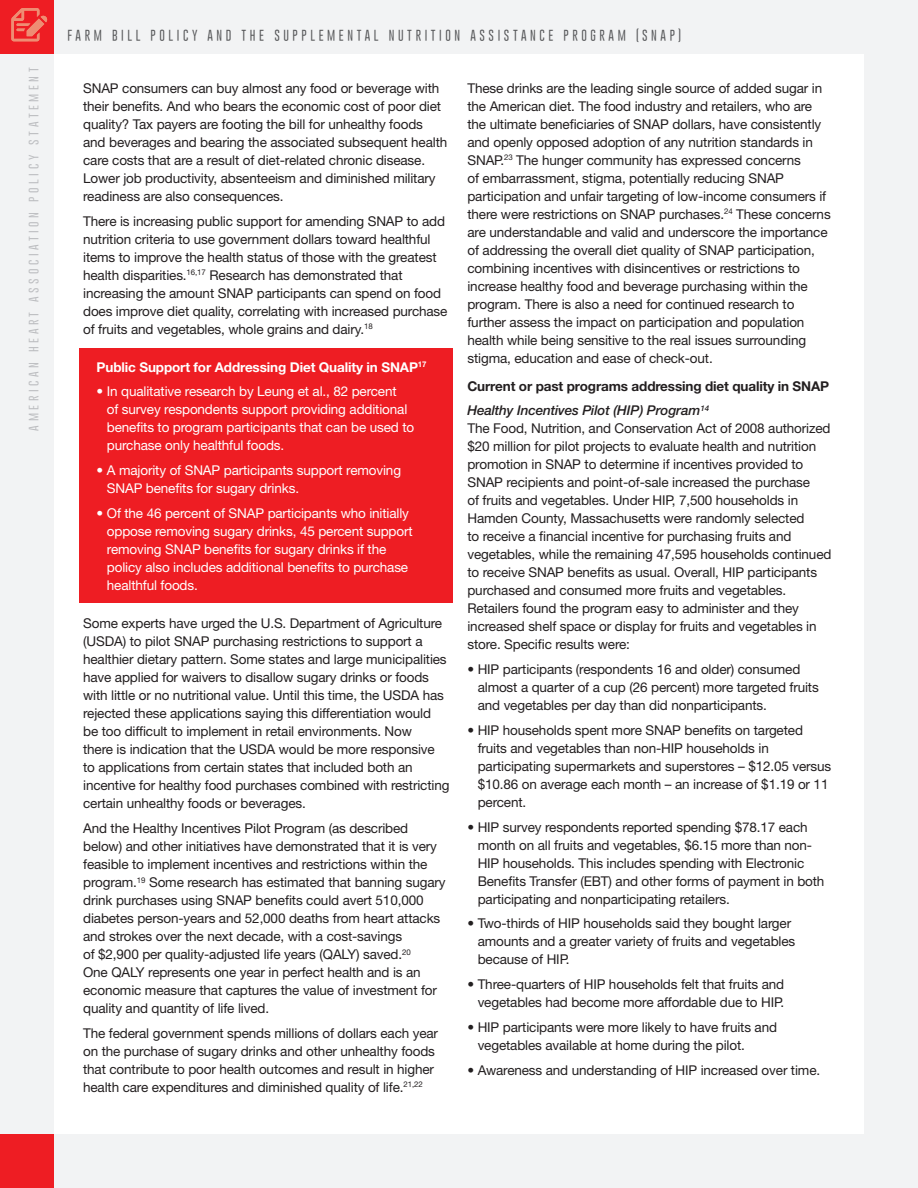
<style>
.page{position:relative;width:918px;height:1188px;background:#f2f3f4}
.page>*{position:absolute;margin:0;border:0;box-sizing:border-box;transform-origin:0 0}
.Body_Copy{font:13.5px/18px "Helvetica Neue LT Std";letter-spacing:-.01em;color:#231f20}
.Body_Copy-2{font:13.5px/18px "Helvetica Neue LT Std";letter-spacing:-.01em;color:#fff}
.Subhead{font:700 13.5px "Helvetica Neue LT Std";letter-spacing:-.01em;color:#231f20}
.Subhead-2{font:700 13.5px "Helvetica Neue LT Std";letter-spacing:-.01em;color:#fff}
.t1{font:300 12px "Gobold";letter-spacing:.3em;color:#57585a}
.t2{font:300 12px "Gobold";letter-spacing:.3em;color:#bcbdc0}
.s1{font-weight:500;font-style:italic}
</style>
<div class="page">
<div style="left:54px;top:54px;width:810px;height:1080px;background:#fff"></div>
<div style="left:0;top:0;width:54px;height:54px;background:#ee1d23"></div>
<svg style="left:11px;top:8px;width:37px;height:33px"></svg>
<div style="left:0;top:1134px;width:54px;height:54px;background:#ee1d23"></div>
<div style="left:80px;top:348px;width:373px;height:254px;background:#ee1d23"></div>
<p class="t2" style="left:26px;top:431px;width:365px;rotate:-90deg">american heart association policy statement</p>
<p class="t1" style="left:68px;top:27px;width:615px">FARM BILL POLICY AND THE SUPPLEMENTAL NUTRITION ASSISTANCE PROGRAM (SNAP)</p>
<p class="Body_Copy" style="left:83px;top:79px;width:366px">SNAP consumers can buy almost any food or beverage with their benefits. And who bears the economic cost of poor diet quality? Tax payers are footing the bill for unhealthy foods and beverages and bearing the associated subsequent health care costs that are a result of diet-related chronic disease.<br>Lower job productivity, absenteeism and diminished military readiness are also consequences.</p>
<p class="Body_Copy" style="left:83px;top:212px;width:366px">There is increasing public support for amending SNAP to add nutrition criteria to use government dollars toward healthful items to improve the health status of those with the greatest health disparities.<sup>16,17</sup> Research has demonstrated that increasing the amount SNAP participants can spend on food does improve diet quality, correlating with increased purchase of fruits and vegetables, whole grains and dairy.<sup>18</sup></p>
<p class="Subhead-2" style="left:97px;top:358px;width:331px">Public Support for Addressing Diet Quality in SNAP<sup>17</sup></p>
<p class="Body_Copy-2" style="left:107px;top:382px;width:309px;text-indent:-10px">• In qualitative research by Leung et al., 82 percent<br>of survey respondents support providing additional benefits to program participants that can be used to purchase only healthful foods.</p>
<p class="Body_Copy-2" style="left:107px;top:461px;width:296px;text-indent:-10px">• A majority of SNAP participants support removing<br>SNAP benefits for sugary drinks.</p>
<p class="Body_Copy-2" style="left:107px;top:504px;width:307px;text-indent:-10px">• Of the 46 percent of SNAP participants who initially oppose removing sugary drinks, 45 percent support removing SNAP benefits for sugary drinks if the policy also includes additional benefits to purchase healthful foods.</p>
<p class="Body_Copy" style="left:83px;top:614px;width:368px">Some experts have urged the U.S. Department of Agriculture (USDA) to pilot SNAP purchasing restrictions to support a healthier dietary pattern. Some states and large municipalities have applied for waivers to disallow sugary drinks or foods with little or no nutritional value. Until this time, the USDA has rejected these applications saying this differentiation would be too difficult to implement in retail environments. Now<br>there is indication that the USDA would be more responsive to applications from certain states that included both an incentive for healthy food purchases combined with restricting certain unhealthy foods or beverages.</p>
<p class="Body_Copy" style="left:83px;top:819px;width:364px">And the Healthy Incentives Pilot Program (as described below) and other initiatives have demonstrated that it is very feasible to implement incentives and restrictions within the program.<sup>19</sup> Some research has estimated that banning sugary drink purchases using SNAP benefits could avert 510,000 diabetes person-years and 52,000 deaths from heart attacks and strokes over the next decade, with a cost-savings<br>of $2,900 per quality-adjusted life years (QALY) saved.<sup>20<br></sup>One QALY represents one year in perfect health and is an economic measure that captures the value of investment for quality and quantity of life lived.</p>
<p class="Body_Copy" style="left:83px;top:1024px;width:356px">The federal government spends millions of dollars each year on the purchase of sugary drinks and other unhealthy foods that contribute to poor health outcomes and result in higher health care expenditures and diminished quality of life.<sup>21,22</sup></p>
<p class="Body_Copy" style="left:467px;top:79px;width:365px">These drinks are the leading single source of added sugar in the American diet. The food industry and retailers, who are the ultimate beneficiaries of SNAP dollars, have consistently and openly opposed adoption of any nutrition standards in SNAP.<sup>23</sup> The hunger community has expressed concerns<br>of embarrassment, stigma, potentially reducing SNAP participation and unfair targeting of low-income consumers if there were restrictions on SNAP purchases.<sup>24</sup> These concerns are understandable and valid and underscore the importance of addressing the overall diet quality of SNAP participation, combining incentives with disincentives or restrictions to increase healthy food and beverage purchasing within the program. There is also a need for continued research to further assess the impact on participation and population health while being sensitive to the real issues surrounding stigma, education and ease of check-out.</p>
<p class="Subhead" style="left:467px;top:377px;width:363px">Current or past programs addressing diet quality in SNAP</p>
<p class="Body_Copy" style="left:467px;top:401px;width:366px"><span class="s1">Healthy Incentives Pilot (HIP) Program</span><sup>14<br></sup>The Food, Nutrition, and Conservation Act of 2008 authorized $20 million for pilot projects to evaluate health and nutrition promotion in SNAP to determine if incentives provided to SNAP recipients and point-of-sale increased the purchase<br>of fruits and vegetables. Under HIP, 7,500 households in Hamden County, Massachusetts were randomly selected<br>to receive a financial incentive for purchasing fruits and vegetables, while the remaining 47,595 households continued to receive SNAP benefits as usual. Overall, HIP participants purchased and consumed more fruits and vegetables.<br>Retailers found the program easy to administer and they increased shelf space or display for fruits and vegetables in store. Specific results were:</p>
<p class="Body_Copy" style="left:478px;top:660px;width:343px;text-indent:-10px">• HIP participants (respondents 16 and older) consumed almost a quarter of a cup (26 percent) more targeted fruits and vegetables per day than did nonparticipants.</p>
<p class="Body_Copy" style="left:478px;top:721px;width:355px;text-indent:-10px">• HIP households spent more SNAP benefits on targeted fruits and vegetables than non-HIP households in participating supermarkets and superstores – $12.05 versus $10.86 on average each month – an increase of $1.19 or 11 percent.</p>
<p class="Body_Copy" style="left:478px;top:818px;width:348px;text-indent:-10px">• HIP survey respondents reported spending $78.17 each month on all fruits and vegetables, $6.15 more than non-HIP households. This includes spending with Electronic Benefits Transfer (EBT) and other forms of payment in both participating and nonparticipating retailers.</p>
<p class="Body_Copy" style="left:478px;top:914px;width:319px;text-indent:-10px">• Two-thirds of HIP households said they bought larger amounts and a greater variety of fruits and vegetables because of HIP.</p>
<p class="Body_Copy" style="left:467px;top:975px;width:318px;text-align:right">• Three-quarters of HIP households felt that fruits and vegetables had become more affordable due to HIP.</p>
<p class="Body_Copy" style="left:478px;top:1018px;width:301px;text-indent:-10px">• HIP participants were more likely to have fruits and vegetables available at home during the pilot.</p>
<p class="Body_Copy" style="left:467px;top:1061px;width:354px">• Awareness and understanding of HIP increased over time.</p>
</div>
